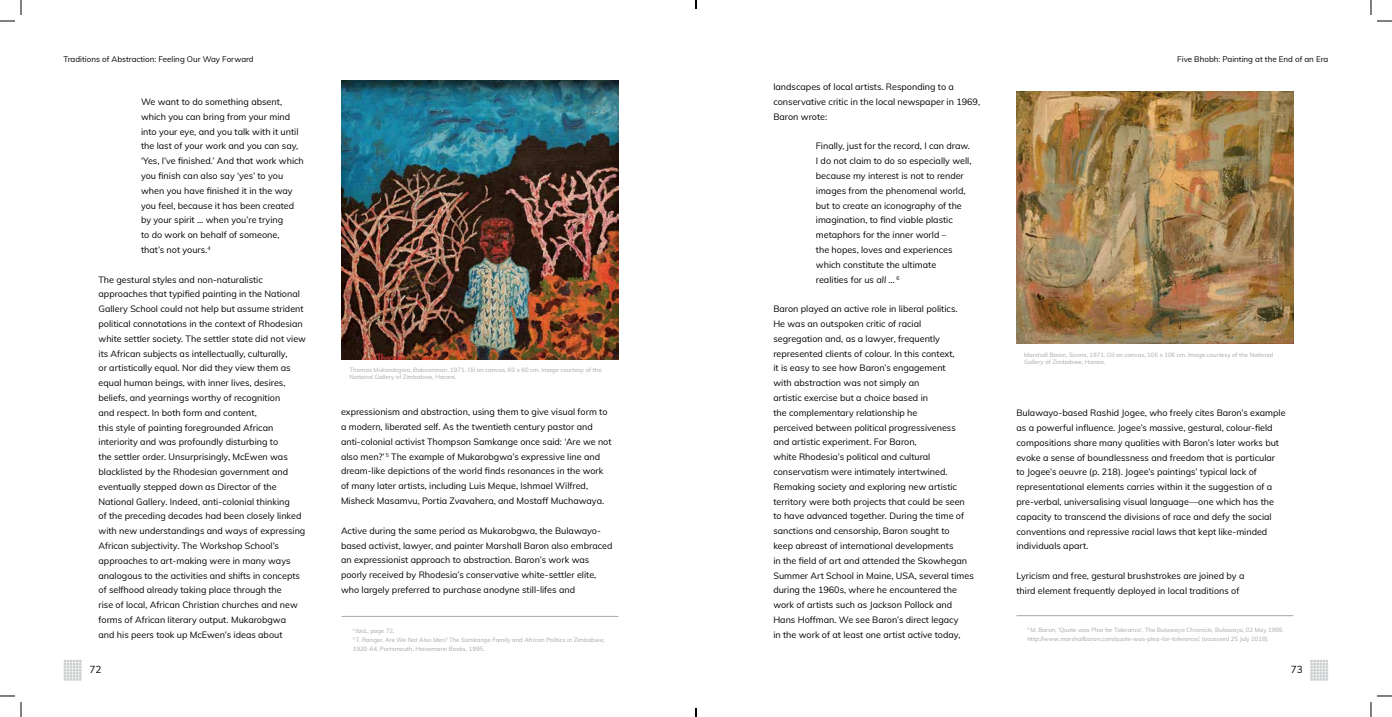
<style>
.page{position:relative;width:1392px;height:717px;background:#fff}
.page>*{position:absolute;margin:0;border:0;box-sizing:border-box;transform-origin:0 0}
.t1{font:10px "Muli";color:#000}
.t2{font:9px/14.8px "Muli";color:#000}
.t3{font:8px "Muli";color:#000}
.t4{font:6px/7.2px "Muli";color:#a3a9ad}
.t5{font:italic 6px/9.2px "Muli";color:#a3a9ad}
.s1{font-style:italic}
.s2{font-style:normal}
</style>
<div class="page">
<svg style="left:64px;top:659px;width:18px;height:22px"></svg>
<svg style="left:1310px;top:659px;width:18px;height:22px"></svg>
<hr style="left:341px;top:616px;width:277px;height:1px;background:#a3a9ad">
<img style="left:342px;top:81px;width:276px;height:278px">
<hr style="left:1016px;top:615px;width:277px;height:1px;background:#a3a9ad">
<img style="left:1016px;top:91px;width:277px;height:252px">
<svg style="left:0;top:695px;width:15px;height:1px"></svg>
<svg style="left:1377px;top:695px;width:14px;height:1px"></svg>
<svg style="left:0;top:0;width:22px;height:22px"></svg>
<svg style="left:20px;top:702px;width:2px;height:15px"></svg>
<svg style="left:1370px;top:0;width:21px;height:22px"></svg>
<svg style="left:1370px;top:702px;width:1px;height:15px"></svg>
<p class="t3" style="left:64px;top:53px;width:192px">Traditions of Abstraction: Feeling Our Way Forward</p>
<p class="t2" style="left:141px;top:94px;width:164px">We want to do something absent, which you can bring from your mind into your eye, and you talk with it until the last of your work and you can say, ‘Yes, I’ve finished.’ And that work which you finish can also say ‘yes’ to you when you have finished it in the way you feel, because it has been created by your spirit ... when you’re trying<br>to do work on behalf of someone, that’s not yours.<sup>4</sup></p>
<p class="t2" style="left:98px;top:271px;width:209px">The gestural styles and non-naturalistic approaches that typified painting in the National Gallery School could not help but assume strident political connotations in the context of Rhodesian white settler society. The settler state did not view its African subjects as intellectually, culturally,<br>or artistically equal. Nor did they view them as equal human beings, with inner lives, desires, beliefs, and yearnings worthy of recognition<br>and respect. In both form and content,<br>this style of painting foregrounded African interiority and was profoundly disturbing to<br>the settler order. Unsurprisingly, McEwen was blacklisted by the Rhodesian government and eventually stepped down as Director of the National Gallery. Indeed, anti-colonial thinking<br>of the preceding decades had been closely linked with new understandings and ways of expressing African subjectivity. The Workshop School’s approaches to art-making were in many ways analogous to the activities and shifts in concepts of selfhood already taking place through the<br>rise of local, African Christian churches and new forms of African literary output. Mukarobgwa<br>and his peers took up McEwen’s ideas about</p>
<p class="t4" style="left:349px;top:365px;width:253px">Thomas Mukarobgwa, <span class="s1">Baboonman</span>, 1971. Oil on canvas, 60 x 60 cm. Image courtesy of the<br>National Gallery of Zimbabwe, Harare.</p>
<p class="t2" style="left:341px;top:404px;width:272px">expressionism and abstraction, using them to give visual form to a modern, liberated self. As the twentieth century pastor and anti-colonial activist Thompson Samkange once said: ‘Are we not also men?’ <sup>5</sup> The example of Mukarobgwa’s expressive line and dream-like depictions of the world finds resonances in the work of many later artists, including Luis Meque, Ishmael Wilfred, Misheck Masamvu, Portia Zvavahera, and Mostaff Muchawaya.</p>
<p class="t2" style="left:341px;top:522px;width:273px">Active during the same period as Mukarobgwa, the Bulawayo&shy;based activist, lawyer, and painter Marshall Baron also embraced an expressionist approach to abstraction. Baron’s work was poorly received by Rhodesia’s conservative white-settler elite, who largely preferred to purchase anodyne still-lifes and</p>
<p class="t5" style="left:353px;top:625px;width:253px"><sup>4</sup> <span class="s2">Ibid., page 72.<br></span><sup>5</sup> <span class="s2">T. Ranger,</span> Are We Not Also Men? The Samkange Family and African Politics in Zimbabwe,<br>1920-64<span class="s2">, Portsmouth, Heinemann Books, 1995.</span></p>
<p class="t2" style="left:773px;top:79px;width:208px">landscapes of local artists. Responding to a conservative critic in the local newspaper in 1969,<br>Baron wrote:</p>
<p class="t2" style="left:816px;top:138px;width:157px">Finally, just for the record, I can draw.<br>I do not claim to do so especially well, because my interest is not to render images from the phenomenal world, but to create an iconography of the imagination, to find viable plastic metaphors for the inner world –<br>the hopes, loves and experiences which constitute the ultimate<br>realities for <span class="s1">us all</span> … <sup>6</sup></p>
<p class="t2" style="left:773px;top:301px;width:202px">Baron played an active role in liberal politics.<br>He was an outspoken critic of racial<br>segregation and, as a lawyer, frequently represented clients of colour. In this context,<br>it is easy to see how Baron’s engagement<br>with abstraction was not simply an<br>artistic exercise but a choice based in<br>the complementary relationship he<br>perceived between political progressiveness and artistic experiment. For Baron,<br>white Rhodesia’s political and cultural conservatism were intimately intertwined.<br>Remaking society and exploring new artistic territory were both projects that could be seen to have advanced together. During the time of sanctions and censorship, Baron sought to<br>keep abreast of international developments<br>in the field of art and attended the Skowhegan Summer Art School in Maine, USA, several times during the 1960s, where he encountered the work of artists such as Jackson Pollock and Hans Hoffman. We see Baron’s direct legacy<br>in the work of at least one artist active today,</p>
<p class="t3" style="left:1177px;top:53px;width:153px">Five Bhobh: Painting at the End of an Era</p>
<p class="t4" style="left:1024px;top:351px;width:250px">Marshall Baron, <span class="s1">Sonne</span>, 1971. Oil on canvas, 106 x 106 cm. Image courtesy of the National<br>Gallery of Zimbabwe, Harare.</p>
<p class="t2" style="left:1016px;top:405px;width:271px">Bulawayo-based Rashid Jogee, who freely cites Baron’s example as a powerful influence. Jogee’s massive, gestural, colour-field compositions share many qualities with Baron’s later works but evoke a sense of boundlessness and freedom that is particular to Jogee’s oeuvre (p. 218). Jogee’s paintings’ typical lack of representational elements carries within it the suggestion of a pre-verbal, universalising visual language—one which has the capacity to transcend the divisions of race and defy the social conventions and repressive racial laws that kept like-minded individuals apart.</p>
<p class="t2" style="left:1016px;top:568px;width:229px">Lyricism and free, gestural brushstrokes are joined by a third element frequently deployed in local traditions of</p>
<p class="t4" style="left:1027px;top:625px;width:258px;line-height:9.2px"><sup>6</sup> M. Baron, ‘Quote was Plea for Tolerance’, <span class="s1">The Bulawayo Chronicle</span>, Bulawayo, 02 May 1969, http://www.marshallbaron.com/quote-was-plea-for-tolerance/, (accessed 25 July 2018).</p>
<p class="t1" style="left:90px;top:662px;width:13px">72</p>
<p class="t1" style="left:1290px;top:662px;width:13px">73</p>
</div>
